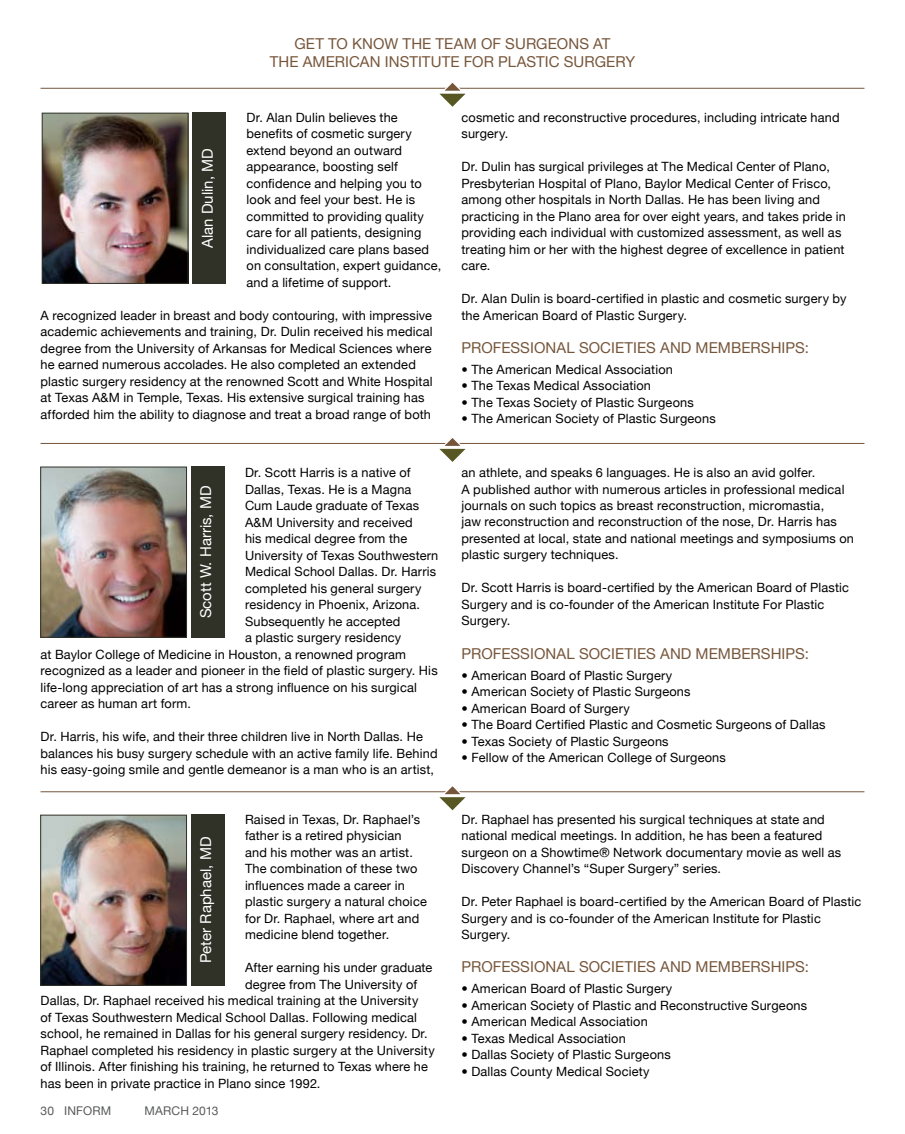
<style>
.page{position:relative;width:905px;height:1134px;background:#fff}
.page>*{position:absolute;margin:0;border:0;box-sizing:border-box;transform-origin:0 0}
.t1{font:15px/18px "Helvetica Neue";letter-spacing:.005em;color:#76563b;text-align:center}
.t2{font:15px "Helvetica Neue";color:#fff}
.t3{font:12.75px/16.5px "Helvetica Neue";letter-spacing:.015em;color:#000}
.t4{font:12px "Helvetica Neue";letter-spacing:.01em;color:#58595b}
</style>
<div class="page">
<img style="left:44px;top:115px;width:142px;height:167px">
<div style="left:42px;top:113px;width:146px;height:171px;border:1px solid #303227"></div>
<img style="left:43px;top:469px;width:142px;height:166px">
<div style="left:41px;top:467px;width:146px;height:170px;border:1px solid #303227"></div>
<img style="left:43px;top:817px;width:142px;height:167px">
<div style="left:41px;top:815px;width:146px;height:171px;border:1px solid #303227"></div>
<div style="left:192px;top:113px;width:34px;height:171px;background:#303227"></div>
<div style="left:191px;top:467px;width:33px;height:171px;background:#303227"></div>
<div style="left:191px;top:815px;width:33px;height:171px;background:#303227"></div>
<hr style="left:40px;top:88px;width:824px;height:1px;background:#76563b">
<svg style="left:439px;top:83px;width:26px;height:24px"></svg>
<hr style="left:40px;top:443px;width:824px;height:1px;background:#76563b">
<svg style="left:439px;top:438px;width:26px;height:24px"></svg>
<hr style="left:40px;top:791px;width:824px;height:1px;background:#76563b">
<svg style="left:439px;top:786px;width:26px;height:24px"></svg>
<p class="t1" style="left:270px;top:34px;width:367px">GET TO KNOW THE TEAM OF SURGEONS AT<br>THE AMERICAN INSTITUTE FOR PLASTIC SURGERY</p>
<p class="t3" style="left:246px;top:109px;width:196px">Dr. Alan Dulin believes the benefits of cosmetic surgery extend beyond an outward appearance, boosting self confidence and helping you to look and feel your best. He is committed to providing quality care for all patients, designing individualized care plans based on consultation, expert guidance, and a lifetime of support.</p>
<p class="t3" style="left:41px;top:307px;width:394px">A recognized leader in breast and body contouring, with impressive academic achievements and training, Dr. Dulin received his medical degree from the University of Arkansas for Medical Sciences where he earned numerous accolades. He also completed an extended plastic surgery residency at the renowned Scott and White Hospital at Texas A&amp;M in Temple, Texas. His extensive surgical training has afforded him the ability to diagnose and treat a broad range of both</p>
<p class="t2" style="left:198px;top:248px;width:101px;rotate:-90deg">Alan Dulin, MD</p>
<p class="t3" style="left:245px;top:464px;width:167px">Dr. Scott Harris is a native of</p>
<p class="t3" style="left:245px;top:481px;width:168px">Dallas, Texas. He is a Magna</p>
<p class="t3" style="left:245px;top:497px;width:176px">Cum Laude graduate of Texas</p>
<p class="t3" style="left:245px;top:514px;width:169px">A&amp;M University and received</p>
<p class="t3" style="left:245px;top:530px;width:164px">his medical degree from the</p>
<p class="t3" style="left:245px;top:547px;width:195px">University of Texas Southwestern</p>
<p class="t3" style="left:245px;top:563px;width:193px">Medical School Dallas. Dr. Harris</p>
<p class="t3" style="left:245px;top:580px;width:178px">completed his general surgery</p>
<p class="t3" style="left:245px;top:596px;width:177px">residency in Phoenix, Arizona.</p>
<p class="t3" style="left:245px;top:613px;width:157px">Subsequently he accepted</p>
<p class="t3" style="left:245px;top:629px;width:158px">a plastic surgery residency</p>
<p class="t3" style="left:40px;top:646px;width:367px">at Baylor College of Medicine in Houston, a renowned program</p>
<p class="t3" style="left:40px;top:662px;width:398px">recognized as a leader and pioneer in the field of plastic surgery. His</p>
<p class="t3" style="left:40px;top:679px;width:378px">life-long appreciation of art has a strong influence on his surgical</p>
<p class="t3" style="left:40px;top:695px;width:152px">career as human art form.</p>
<p class="t3" style="left:40px;top:728px;width:398px">Dr. Harris, his wife, and their three children live in North Dallas. He balances his busy surgery schedule with an active family life. Behind his easy-going smile and gentle demeanor is a man who is an artist,</p>
<p class="t2" style="left:197px;top:618px;width:134px;rotate:-90deg">Scott W. Harris, MD</p>
<p class="t3" style="left:245px;top:811px;width:183px">Raised in Texas, Dr. Raphael’s father is a retired physician<br>and his mother was an artist.<br>The combination of these two influences made a career in plastic surgery a natural choice for Dr. Raphael, where art and medicine blend together.</p>
<p class="t3" style="left:245px;top:959px;width:189px">After earning his under graduate</p>
<p class="t3" style="left:245px;top:976px;width:174px">degree from The University of</p>
<p class="t3" style="left:40px;top:992px;width:379px">Dallas, Dr. Raphael received his medical training at the University</p>
<p class="t3" style="left:40px;top:1009px;width:378px">of Texas Southwestern Medical School Dallas. Following medical</p>
<p class="t3" style="left:40px;top:1025px;width:389px">school, he remained in Dallas for his general surgery residency. Dr.</p>
<p class="t3" style="left:40px;top:1042px;width:396px">Raphael completed his residency in plastic surgery at the University</p>
<p class="t3" style="left:40px;top:1058px;width:389px">of Illinois. After finishing his training, he returned to Texas where he</p>
<p class="t3" style="left:40px;top:1075px;width:281px">has been in private practice in Plano since 1992.</p>
<p class="t2" style="left:197px;top:963px;width:128px;rotate:-90deg">Peter Raphael, MD</p>
<p class="t4" style="left:40px;top:1104px;width:72px">30 INFORM</p>
<p class="t4" style="left:145px;top:1104px;width:75px">MARCH 2013</p>
<p class="t3" style="left:461px;top:109px;width:380px">cosmetic and reconstructive procedures, including intricate hand surgery.</p>
<p class="t3" style="left:461px;top:158px;width:386px">Dr. Dulin has surgical privileges at The Medical Center of Plano, Presbyterian Hospital of Plano, Baylor Medical Center of Frisco, among other hospitals in North Dallas. He has been living and practicing in the Plano area for over eight years, and takes pride in providing each individual with customized assessment, as well as treating him or her with the highest degree of excellence in patient care.</p>
<p class="t3" style="left:461px;top:290px;width:386px">Dr. Alan Dulin is board-certified in plastic and cosmetic surgery by the American Board of Plastic Surgery.</p>
<p class="t1" style="left:461px;top:338px;width:349px">PROFESSIONAL SOCIETIES AND MEMBERSHIPS:</p>
<p class="t3" style="left:461px;top:361px;width:213px">• The American Medical Association</p>
<p class="t3" style="left:461px;top:377px;width:191px">• The Texas Medical Association</p>
<p class="t3" style="left:461px;top:394px;width:234px">• The Texas Society of Plastic Surgeons</p>
<p class="t3" style="left:461px;top:410px;width:256px">• The American Society of Plastic Surgeons</p>
<p class="t3" style="left:461px;top:464px;width:394px">an athlete, and speaks 6 languages. He is also an avid golfer.<br>A published author with numerous articles in professional medical journals on such topics as breast reconstruction, micromastia,<br>jaw reconstruction and reconstruction of the nose, Dr. Harris has presented at local, state and national meetings and symposiums on plastic surgery techniques.</p>
<p class="t3" style="left:461px;top:580px;width:389px">Dr. Scott Harris is board-certified by the American Board of Plastic<br>Surgery and is co-founder of the American Institute For Plastic<br>Surgery.</p>
<p class="t1" style="left:461px;top:644px;width:349px">PROFESSIONAL SOCIETIES AND MEMBERSHIPS:</p>
<p class="t3" style="left:461px;top:667px;width:212px">• American Board of Plastic Surgery</p>
<p class="t3" style="left:461px;top:683px;width:230px">• American Society of Plastic Surgeons</p>
<p class="t3" style="left:461px;top:700px;width:170px">• American Board of Surgery</p>
<p class="t3" style="left:461px;top:716px;width:365px">• The Board Certified Plastic and Cosmetic Surgeons of Dallas</p>
<p class="t3" style="left:461px;top:733px;width:209px">• Texas Society of Plastic Surgeons</p>
<p class="t3" style="left:461px;top:749px;width:266px">• Fellow of the American College of Surgeons</p>
<p class="t3" style="left:461px;top:811px;width:381px">Dr. Raphael has presented his surgical techniques at state and national medical meetings. In addition, he has been a featured surgeon on a Showtime® Network documentary movie as well as Discovery Channel’s “Super Surgery” series.</p>
<p class="t3" style="left:461px;top:893px;width:401px">Dr. Peter Raphael is board-certified by the American Board of Plastic<br>Surgery and is co-founder of the American Institute for Plastic<br>Surgery.</p>
<p class="t1" style="left:461px;top:958px;width:349px">PROFESSIONAL SOCIETIES AND MEMBERSHIPS:</p>
<p class="t3" style="left:461px;top:980px;width:212px">• American Board of Plastic Surgery</p>
<p class="t3" style="left:461px;top:997px;width:347px">• American Society of Plastic and Reconstructive Surgeons</p>
<p class="t3" style="left:461px;top:1013px;width:188px">• American Medical Association</p>
<p class="t3" style="left:461px;top:1030px;width:166px">• Texas Medical Association</p>
<p class="t3" style="left:461px;top:1046px;width:211px">• Dallas Society of Plastic Surgeons</p>
<p class="t3" style="left:461px;top:1063px;width:189px">• Dallas County Medical Society</p>
</div>
